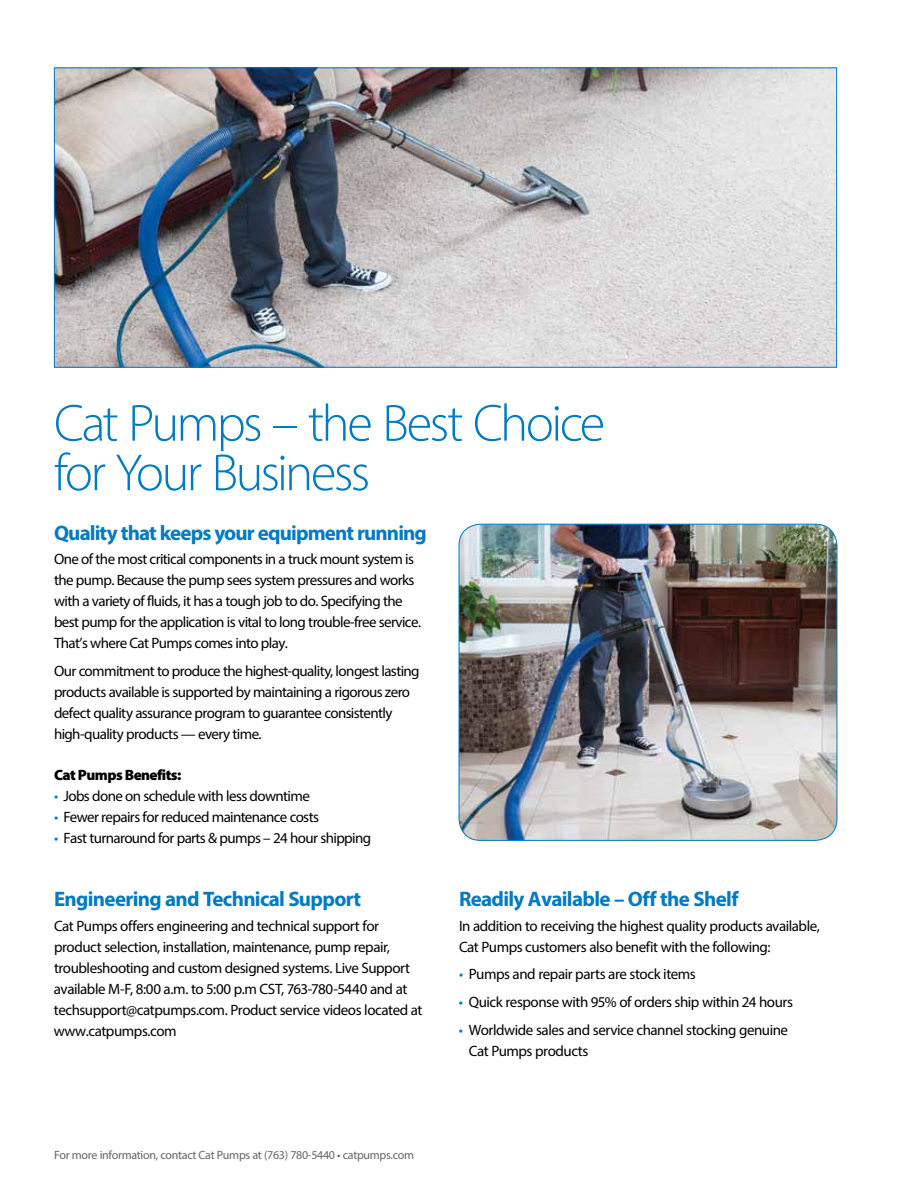
<style>
.page{position:relative;width:918px;height:1188px;background:#fff}
.page>*{position:absolute;margin:0;border:0;box-sizing:border-box;transform-origin:0 0}
.t1{font:300 52.5px/49.5px "Myriad Pro";letter-spacing:-.05em;color:#007ac2}
.t2{font:700 21px "Myriad Pro";letter-spacing:-.035em;color:#007ac2}
.t3{font:15px/21px "Myriad Pro";letter-spacing:-.04em;color:#000}
.t4{font:900 15px "Myriad Pro";letter-spacing:-.04em;color:#000}
.t5{font:12px "Myriad Pro";letter-spacing:-.025em;color:#636466}
.s1{color:#007ac2}
</style>
<div class="page">
<img style="left:459px;top:524px;width:378px;height:316px">
<div style="left:459px;top:524px;width:378px;height:317px;border:1px solid #007ac2;border-radius:22px"></div>
<img style="left:56px;top:70px;width:779px;height:296px">
<h1 class="t1" style="left:54px;top:398px;width:553px">Cat Pumps – the Best Choice for Your Business</h1>
<h2 class="t2" style="left:54px;top:519px;width:374px">Quality that keeps your equipment running</h2>
<p class="t3" style="left:54px;top:548px;width:369px">One of the most critical components in a truck mount system is the pump. Because the pump sees system pressures and works with a variety of fluids, it has a tough job to do. Specifying the best pump for the application is vital to long trouble-free service.<br>That’s where Cat Pumps comes into play.</p>
<p class="t3" style="left:54px;top:660px;width:367px">Our commitment to produce the highest-quality, longest lasting products available is supported by maintaining a rigorous zero defect quality assurance program to guarantee consistently high-quality products — every time.</p>
<p class="t4" style="left:54px;top:765px;width:129px">Cat Pumps Benefits:</p>
<p class="t3" style="left:54px;top:785px;width:257px"><span class="s1">•</span> Jobs done on schedule with less downtime</p>
<p class="t3" style="left:54px;top:806px;width:267px"><span class="s1">•</span> Fewer repairs for reduced maintenance costs</p>
<p class="t3" style="left:54px;top:827px;width:319px"><span class="s1">•</span> Fast turnaround for parts &amp; pumps – 24 hour shipping</p>
<h2 class="t2" style="left:54px;top:886px;width:309px">Engineering and Technical Support</h2>
<p class="t3" style="left:54px;top:915px;width:370px">Cat Pumps offers engineering and technical support for product selection, installation, maintenance, pump repair, troubleshooting and custom designed systems. Live Support available M-F, 8:00 a.m. to 5:00 p.m CST, 763-780-5440 and at techsupport@catpumps.com. Product service videos located at www.catpumps.com</p>
<h2 class="t2" style="left:459px;top:886px;width:281px">Readily Available – Off the Shelf</h2>
<p class="t3" style="left:459px;top:915px;width:362px">In addition to receiving the highest quality products available,<br>Cat Pumps customers also benefit with the following:</p>
<p class="t3" style="left:459px;top:964px;width:238px"><span class="s1">•</span> Pumps and repair parts are stock items</p>
<p class="t3" style="left:459px;top:991px;width:336px"><span class="s1">•</span> Quick response with 95% of orders ship within 24 hours</p>
<p class="t3" style="left:469px;top:1019px;width:321px;text-indent:-10px"><span class="s1">•</span> Worldwide sales and service channel stocking genuine<br>Cat Pumps products</p>
<p class="t5" style="left:54px;top:1147px;width:362px">For more information, contact Cat Pumps at (763) 780-5440 • catpumps.com</p>
</div>
